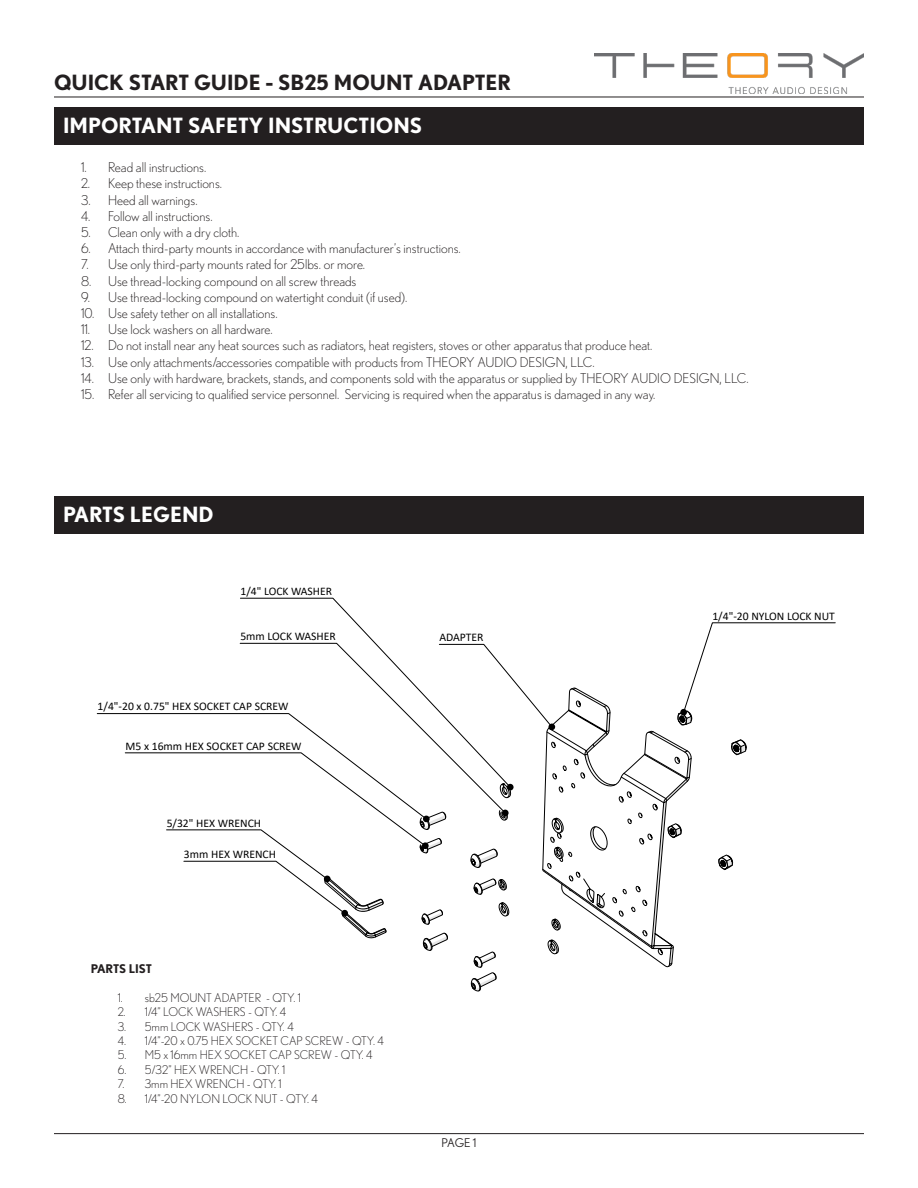
<style>
.page{position:relative;width:918px;height:1188px;background:#fff}
.page>*{position:absolute;margin:0;border:0;box-sizing:border-box;transform-origin:0 0}
.Section_Title{font:700 21px "Nobel";color:#fff}
.t1{font:700 21px "Nobel";color:#231f20}
.t2{font:300 13.5px "Nobel";color:#231f20}
.t3{font:300 12px "Nobel";color:#231f20}
.t4{font:700 12px "Nobel";letter-spacing:-.015em;color:#231f20}
.t5{font:12px "Nobel";color:#231f20}
.t6{font:11.7px "Calibri";color:#000}
.t7{font:11.55px "Calibri";color:#000}
</style>
<div class="page">
<img style="left:594px;top:54px;width:270px;height:39px">
<hr style="left:54px;top:97px;width:810px;height:1px;background:#231f20">
<hr style="left:54px;top:1133px;width:810px;height:1px;background:#231f20">
<svg style="left:240px;top:597px;width:116px;height:25px"></svg>
<svg style="left:96px;top:622px;width:740px;height:370px"></svg>
<div style="left:54px;top:496px;width:810px;height:38px;background:#231f20"></div>
<div style="left:54px;top:107px;width:810px;height:37px;background:#231f20"></div>
<h1 class="t1" style="left:54px;top:70px;width:459px">QUICK START GUIDE - SB25 MOUNT ADAPTER</h1>
<p class="Section_Title" style="left:63px;top:113px;width:361px">IMPORTANT SAFETY INSTRUCTIONS</p>
<p class="t2" style="left:81px;top:160px;width:127px">1. Read all instructions.</p>
<p class="t2" style="left:81px;top:176px;width:143px">2. Keep these instructions.</p>
<p class="t2" style="left:81px;top:192px;width:118px">3. Heed all warnings.</p>
<p class="t2" style="left:81px;top:208px;width:133px">4. Follow all instructions.</p>
<p class="t2" style="left:81px;top:224px;width:160px">5. Clean only with a dry cloth.</p>
<p class="t2" style="left:81px;top:241px;width:381px">6. Attach third-party mounts in accordance with manufacturer’s instructions.</p>
<p class="t2" style="left:81px;top:257px;width:286px">7. Use only third-party mounts rated for 25lbs. or more.</p>
<p class="t2" style="left:81px;top:273px;width:277px">8. Use thread-locking compound on all screw threads</p>
<p class="t2" style="left:81px;top:289px;width:328px">9. Use thread-locking compound on watertight conduit (if used).</p>
<p class="t2" style="left:81px;top:305px;width:198px">10. Use safety tether on all installations.</p>
<p class="t2" style="left:81px;top:322px;width:193px">11. Use lock washers on all hardware.</p>
<p class="t2" style="left:81px;top:338px;width:573px">12. Do not install near any heat sources such as radiators, heat registers, stoves or other apparatus that produce heat.</p>
<p class="t2" style="left:81px;top:354px;width:515px">13. Use only attachments/accessories compatible with products from THEORY AUDIO DESIGN, LLC.</p>
<p class="t2" style="left:81px;top:370px;width:669px">14. Use only with hardware, brackets, stands, and components sold with the apparatus or supplied by THEORY AUDIO DESIGN, LLC.</p>
<p class="t2" style="left:81px;top:386px;width:576px">15. Refer all servicing to qualified service personnel. Servicing is required when the apparatus is damaged in any way.</p>
<p class="Section_Title" style="left:63px;top:502px;width:152px">PARTS LEGEND</p>
<p class="t7" style="left:241px;top:583px;width:93px">1/4" LOCK WASHER</p>
<p class="t6" style="left:240px;top:628px;width:97px">5mm LOCK WASHER</p>
<p class="t6" style="left:439px;top:629px;width:46px">ADAPTER</p>
<p class="t6" style="left:98px;top:698px;width:193px">1/4"-20 x 0.75" HEX SOCKET CAP SCREW</p>
<p class="t6" style="left:126px;top:738px;width:178px">M5 x 16mm HEX SOCKET CAP SCREW</p>
<p class="t6" style="left:167px;top:815px;width:96px">5/32" HEX WRENCH</p>
<p class="t6" style="left:184px;top:846px;width:94px">3mm HEX WRENCH</p>
<p class="t4" style="left:91px;top:961px;width:63px">PARTS LIST</p>
<p class="t3" style="left:118px;top:991px;width:185px">1. sb25 MOUNT ADAPTER - QTY. 1</p>
<p class="t3" style="left:118px;top:1005px;width:170px">2. 1/4” LOCK WASHERS - QTY. 4</p>
<p class="t3" style="left:118px;top:1019px;width:178px">3. 5mm LOCK WASHERS - QTY. 4</p>
<p class="t3" style="left:118px;top:1034px;width:268px">4. 1/4”-20 x 0.75 HEX SOCKET CAP SCREW - QTY. 4</p>
<p class="t3" style="left:118px;top:1048px;width:256px">5. M5 x 16mm HEX SOCKET CAP SCREW - QTY. 4</p>
<p class="t3" style="left:118px;top:1063px;width:169px">6. 5/32” HEX WRENCH - QTY. 1</p>
<p class="t3" style="left:118px;top:1077px;width:166px">7. 3mm HEX WRENCH - QTY. 1</p>
<p class="t3" style="left:118px;top:1091px;width:202px">8. 1/4”-20 NYLON LOCK NUT - QTY. 4</p>
<p class="t5" style="left:442px;top:1136px;width:36px">PAGE 1</p>
<p class="t6" style="left:712px;top:608px;width:124px">1/4"-20 NYLON LOCK NUT</p>
</div>
